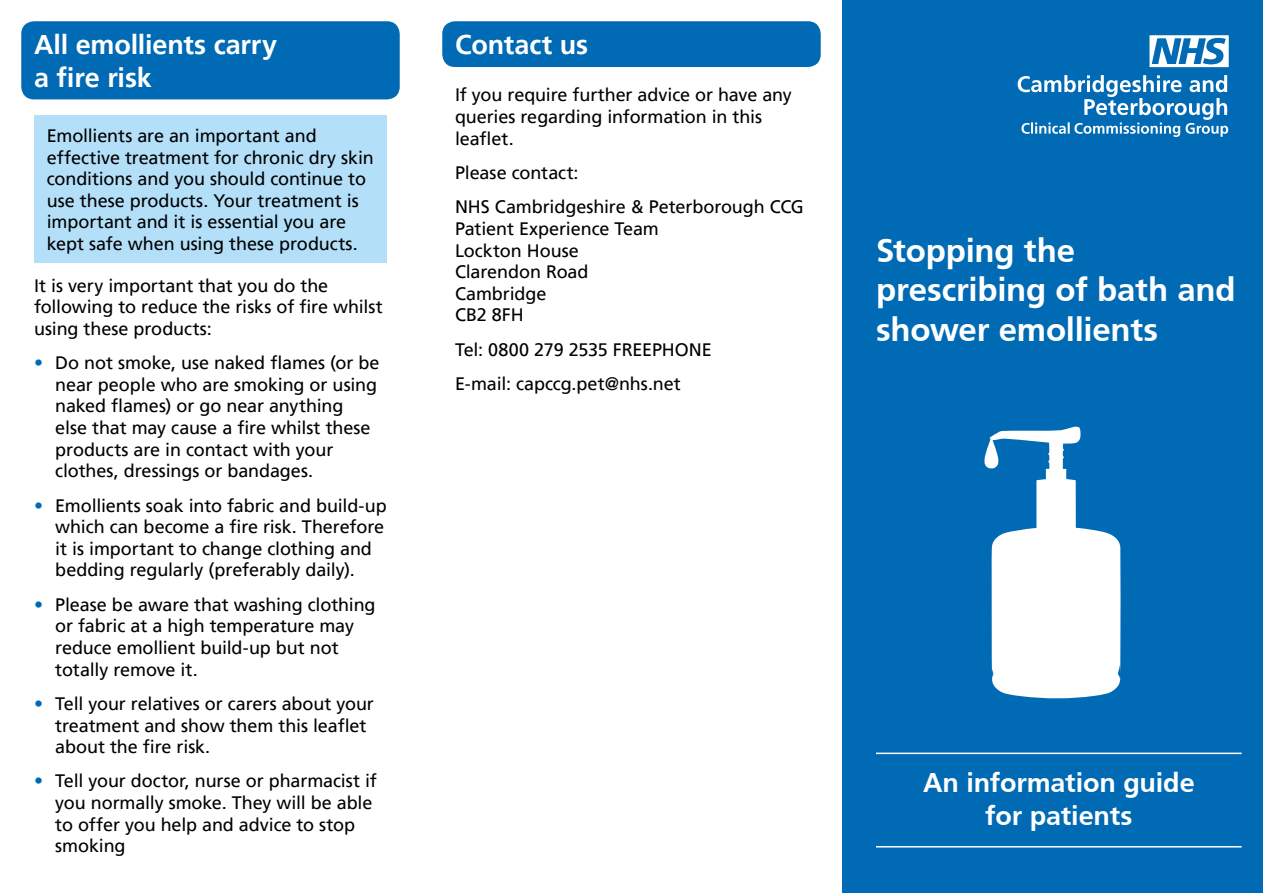
<style>
.page{position:relative;width:1263px;height:893px;background:#fff}
.page>*{position:absolute;margin:0;border:0;box-sizing:border-box;transform-origin:0 0}
.t1{font:700 33px/39.6px "Frutiger";letter-spacing:-.005em;color:#fff}
.t2{font:700 27px/32.4px "Frutiger LT Pro";letter-spacing:-.005em;color:#fff}
.t3{font:700 27px/32.4px "Frutiger";letter-spacing:-.005em;color:#fff;text-align:center}
.t4{font:18px/21.6px "Frutiger LT Pro";letter-spacing:-.005em;color:#000}
.s1{color:#006ab4}
</style>
<div class="page">
<div style="left:842px;top:0;width:421px;height:893px;background:#006ab4"></div>
<hr style="left:876px;top:753px;width:366px;height:1px;background:#fff">
<hr style="left:876px;top:846px;width:366px;height:1px;background:#fff">
<svg style="left:1018px;top:75px;width:210px;height:62px"></svg>
<svg style="left:1149px;top:35px;width:80px;height:32px"></svg>
<svg style="left:984px;top:427px;width:136px;height:271px"></svg>
<div style="left:442px;top:21px;width:379px;height:46px;background:#006ab4;border-radius:13px"></div>
<div style="left:21px;top:21px;width:379px;height:78px;background:#006ab4;border-radius:13px"></div>
<div style="left:34px;top:116px;width:353px;height:147px;background:#b3dff9"></div>
<h2 class="t2" style="left:34px;top:29px;width:244px">All emollients carry a fire risk</h2>
<p class="t4" style="left:47px;top:125px;width:329px">Emollients are an important and effective treatment for chronic dry skin conditions and you should continue to use these products. Your treatment is important and it is essential you are kept safe when using these products.</p>
<p class="t4" style="left:34px;top:275px;width:350px">It is very important that you do the following to reduce the risks of fire whilst using these products:</p>
<p class="t4" style="left:55px;top:352px;width:326px;text-indent:-21px"><span class="s1">•</span> Do not smoke, use naked flames (or be near people who are smoking or using naked flames) or go near anything else that may cause a fire whilst these products are in contact with your clothes, dressings or bandages.</p>
<p class="t4" style="left:55px;top:495px;width:333px;text-indent:-21px"><span class="s1">•</span> Emollients soak into fabric and build-up which can become a fire risk. Therefore it is important to change clothing and bedding regularly (preferably daily).</p>
<p class="t4" style="left:55px;top:594px;width:322px;text-indent:-21px"><span class="s1">•</span> Please be aware that washing clothing or fabric at a high temperature may reduce emollient build-up but not totally remove it.</p>
<p class="t4" style="left:55px;top:693px;width:320px;text-indent:-21px"><span class="s1">•</span> Tell your relatives or carers about your treatment and show them this leaflet about the fire risk.</p>
<p class="t4" style="left:55px;top:770px;width:323px;text-indent:-21px"><span class="s1">•</span> Tell your doctor, nurse or pharmacist if you normally smoke. They will be able to offer you help and advice to stop smoking</p>
<h2 class="t2" style="left:455px;top:29px;width:135px">Contact us</h2>
<p class="t4" style="left:455px;top:84px;width:338px">If you require further advice or have any queries regarding information in this leaflet.</p>
<p class="t4" style="left:455px;top:156px;width:350px;line-height:34.3px">Please contact:<br>NHS Cambridgeshire &amp; Peterborough CCG</p>
<p class="t4" style="left:455px;top:218px;width:205px">Patient Experience Team<br>Lockton House<br>Clarendon Road<br>Cambridge<br>CB2 8FH</p>
<p class="t4" style="left:455px;top:332px;width:258px;line-height:34.3px">Tel: 0800 279 2535 FREEPHONE<br>E-mail: capccg.pet@nhs.net</p>
<h1 class="t1" style="left:876px;top:230px;width:361px">Stopping the prescribing of bath and shower emollients</h1>
<h2 class="t3" style="left:923px;top:766px;width:273px">An information guide for patients</h2>
</div>
